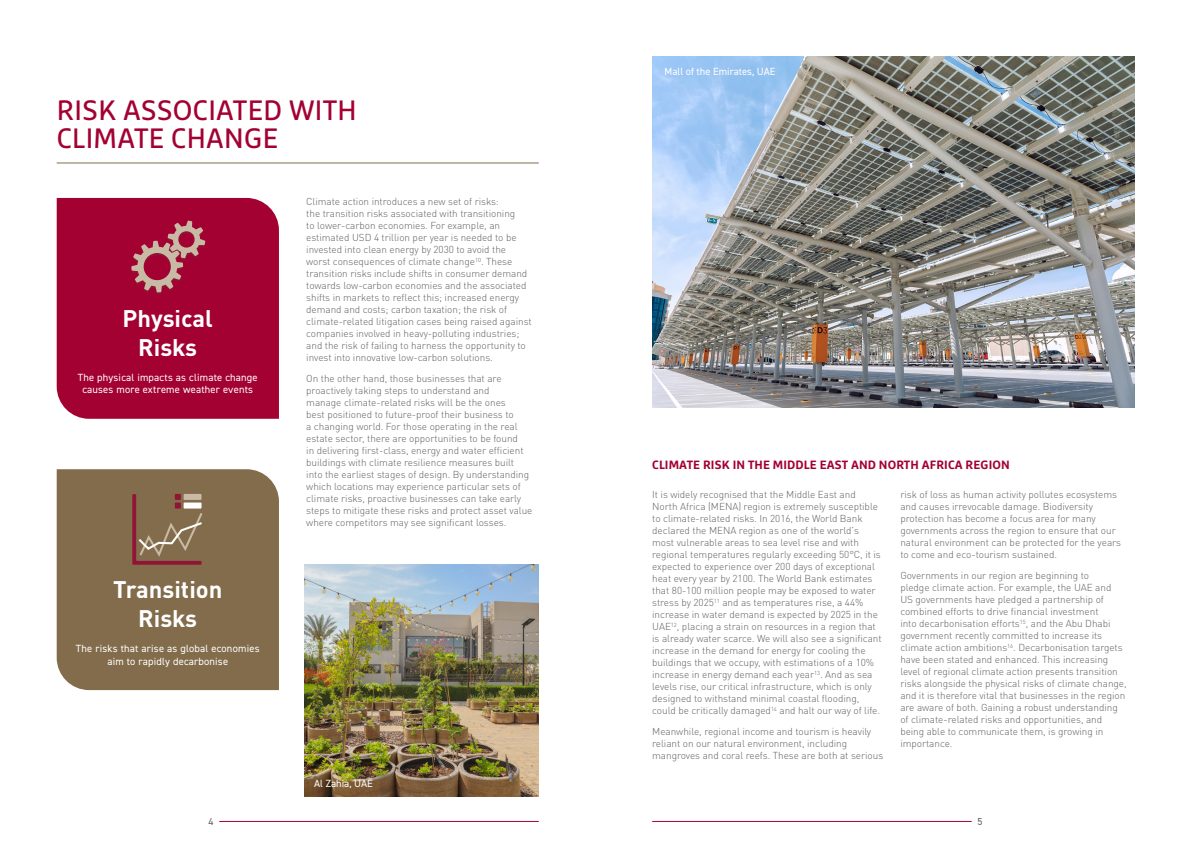
<style>
.page{position:relative;width:1191px;height:842px;background:#fff}
.page>*{position:absolute;margin:0;border:0;box-sizing:border-box;transform-origin:0 0}
.MAF_Section_Subtitle{font:28px/28px "Marselis Pro";letter-spacing:.01em;color:#a40133}
.MAF_Body_Text{font:700 23.8px/28.5px "DINOT";color:#fff;text-align:center}
.MAF_Body_Text-2{font:700 12px "Marselis Pro";letter-spacing:.01em;color:#a40133}
.MAF_Body_Text-3{font:10.4px/12.5px "DIN2014";letter-spacing:.02em;color:#fff;text-align:center}
.MAF_Body_Text-4{font:10.4px "DIN2014";color:#fff}
.MAF_Body_Text-5{font:300 10px/12px "DINOT";letter-spacing:-.005em;color:#5f5f62}
.t1{font:10px "DIN2014";color:#5f5f62}
</style>
<div class="page">
<hr style="left:219px;top:821px;width:320px;height:1px;background:#a40133">
<hr style="left:652px;top:821px;width:319px;height:1px;background:#a40133">
<img style="left:652px;top:57px;width:482px;height:350px">
<div style="left:57px;top:198px;width:222px;height:221px;background:#a40133"></div>
<div style="left:57px;top:469px;width:222px;height:221px;background:#826c4b"></div>
<hr style="left:57px;top:163px;width:482px;height:1px;background:#826c4b">
<img style="left:305px;top:564px;width:234px;height:233px">
<svg style="left:131px;top:221px;width:74px;height:74px;background:#ad3955"></svg>
<svg style="left:132px;top:494px;width:72px;height:70px;background:#8b6b53"></svg>
<div style="left:175px;top:502px;width:6px;height:7px;background:#911436"></div>
<div style="left:184px;top:494px;width:17px;height:6px;background:#c9baa5"></div>
<div style="left:184px;top:502px;width:17px;height:7px;background:#fff"></div>
<p class="MAF_Section_Subtitle" style="left:57px;top:96px;width:301px">RISK ASSOCIATED WITH<br>CLIMATE CHANGE</p>
<p class="MAF_Body_Text" style="left:123px;top:302px;width:92px">Physical<br>Risks</p>
<p class="MAF_Body_Text-3" style="left:78px;top:371px;width:181px">The physical impacts as climate change causes more extreme weather events</p>
<p class="MAF_Body_Text" style="left:113px;top:573px;width:111px">Transition<br>Risks</p>
<p class="MAF_Body_Text-3" style="left:76px;top:642px;width:185px">The risks that arise as global economies aim to rapidly decarbonise</p>
<p class="MAF_Body_Text-5" style="left:306px;top:195px;width:227px">Climate action introduces a new set of risks:<br>the transition risks associated with transitioning<br>to lower-carbon economies. For example, an estimated USD 4 trillion per year is needed to be invested into clean energy by 2030 to avoid the worst consequences of climate change<sup>10</sup>. These transition risks include shifts in consumer demand towards low-carbon economies and the associated shifts in markets to reflect this; increased energy demand and costs; carbon taxation; the risk of climate-related litigation cases being raised against companies involved in heavy-polluting industries; and the risk of failing to harness the opportunity to invest into innovative low-carbon solutions.</p>
<p class="MAF_Body_Text-5" style="left:306px;top:371px;width:228px">On the other hand, those businesses that are proactively taking steps to understand and<br>manage climate-related risks will be the ones<br>best positioned to future-proof their business to<br>a changing world. For those operating in the real estate sector, there are opportunities to be found<br>in delivering first-class, energy and water efficient buildings with climate resilience measures built into the earliest stages of design. By understanding which locations may experience particular sets of climate risks, proactive businesses can take early steps to mitigate these risks and protect asset value where competitors may see significant losses.</p>
<p class="MAF_Body_Text-4" style="left:314px;top:777px;width:60px">Al Zahia, UAE</p>
<p class="MAF_Body_Text-4" style="left:664px;top:65px;width:113px">Mall of the Emirates, UAE</p>
<p class="MAF_Body_Text-2" style="left:652px;top:457px;width:359px">CLIMATE RISK IN THE MIDDLE EAST AND NORTH AFRICA REGION</p>
<p class="MAF_Body_Text-5" style="left:652px;top:488px;width:231px">It is widely recognised that the Middle East and North Africa (MENA) region is extremely susceptible to climate-related risks. In 2016, the World Bank declared the MENA region as one of the world’s most vulnerable areas to sea level rise and with regional temperatures regularly exceeding 50°C, it is expected to experience over 200 days of exceptional heat every year by 2100. The World Bank estimates that 80-100 million people may be exposed to water stress by 2025<sup>11</sup> and as temperatures rise, a 44% increase in water demand is expected by 2025 in the UAE<sup>12</sup>, placing a strain on resources in a region that is already water scarce. We will also see a significant increase in the demand for energy for cooling the buildings that we occupy, with estimations of a 10% increase in energy demand each year<sup>13</sup>. And as sea levels rise, our critical infrastructure, which is only designed to withstand minimal coastal flooding, could be critically damaged<sup>14</sup> and halt our way of life.</p>
<p class="MAF_Body_Text-5" style="left:652px;top:724px;width:232px">Meanwhile, regional income and tourism is heavily reliant on our natural environment, including mangroves and coral reefs. These are both at serious</p>
<p class="MAF_Body_Text-5" style="left:900px;top:488px;width:222px">risk of loss as human activity pollutes ecosystems and causes irrevocable damage. Biodiversity protection has become a focus area for many governments across the region to ensure that our natural environment can be protected for the years to come and eco-tourism sustained.</p>
<p class="MAF_Body_Text-5" style="left:900px;top:568px;width:228px">Governments in our region are beginning to<br>pledge climate action. For example, the UAE and<br>US governments have pledged a partnership of combined efforts to drive financial investment<br>into decarbonisation efforts<sup>15</sup>, and the Abu Dhabi government recently committed to increase its climate action ambitions<sup>16</sup>. Decarbonisation targets have been stated and enhanced. This increasing level of regional climate action presents transition risks alongside the physical risks of climate change, and it is therefore vital that businesses in the region are aware of both. Gaining a robust understanding of climate-related risks and opportunities, and being able to communicate them, is growing in importance.</p>
<p class="t1" style="left:209px;top:816px;width:6px">4</p>
<p class="t1" style="left:977px;top:816px;width:6px">5</p>
</div>
